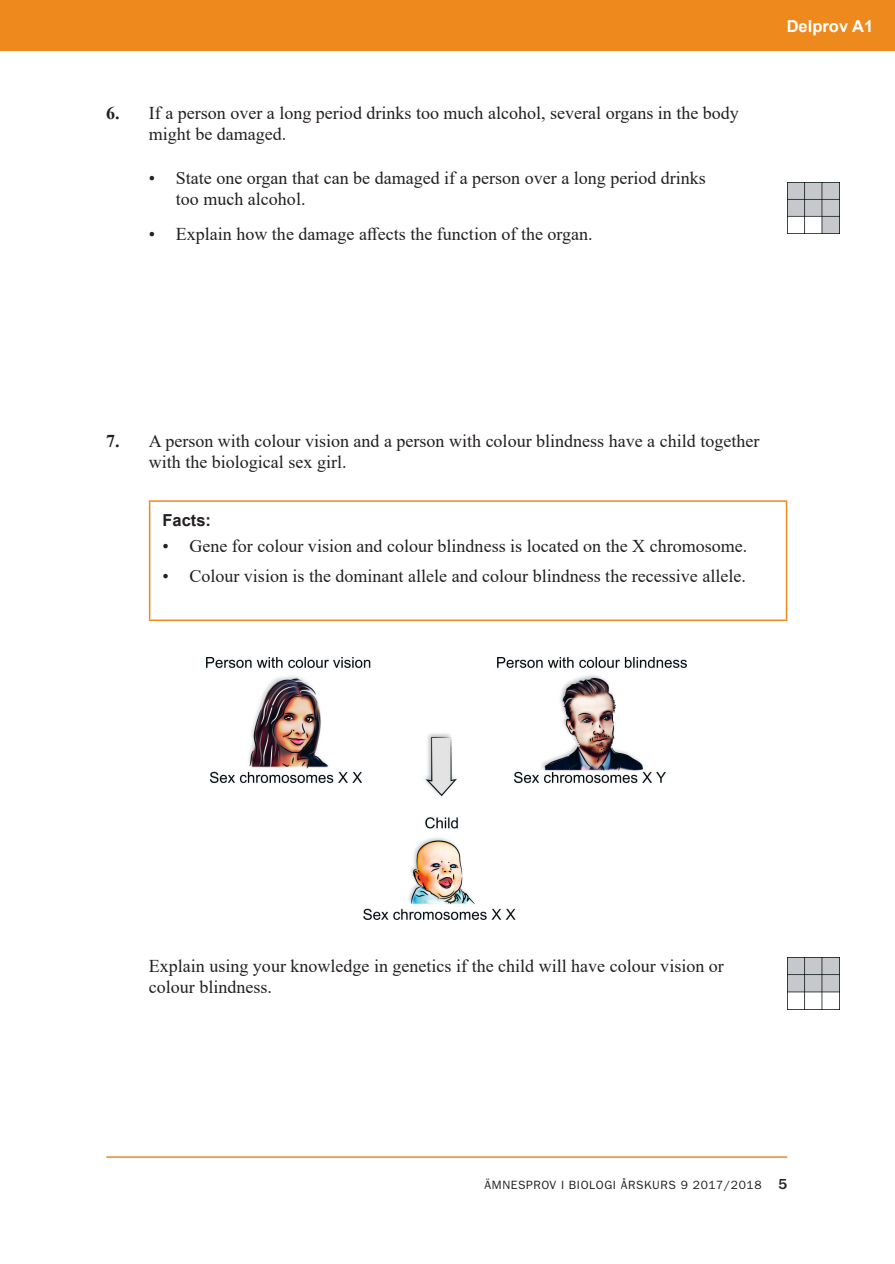
<style>
.page{position:relative;width:895px;height:1264px;background:#fff}
.page>*{position:absolute;margin:0;border:0;box-sizing:border-box;transform-origin:0 0}
.t1{font:18px/21.6px "Times New Roman";color:#231f20}
.t2{font:700 16.5px "Arial";color:#fff}
.t3{font:700 16.5px "Arial";color:#231f20}
.t4{font:12px "ITC Franklin Gothic Std";letter-spacing:.05em;color:#231f20}
.s1{font-weight:700}
.s2{font-weight:500;font-size:15px}
</style>
<div class="page">
<div style="left:0;top:0;width:894px;height:51px;background:#ed891d"></div>
<hr style="left:106px;top:1156px;width:681px;height:1px;background:#ed891d">
<hr style="left:149px;top:500px;width:638px;height:2px;background:#ed891d">
<hr style="left:149px;top:502px;width:1px;height:117px;background:#ed891d">
<hr style="left:785px;top:502px;width:2px;height:117px;background:#ed891d">
<hr style="left:149px;top:619px;width:638px;height:2px;background:#ed891d">
<img style="left:207px;top:657px;width:479px;height:262px">
<img style="left:787px;top:182px;width:51px;height:52px">
<img style="left:787px;top:957px;width:51px;height:51px">
<p class="t1" style="left:149px;top:101px;width:591px;text-indent:-43px"><span class="s1">6.</span> If a person over a long period drinks too much alcohol, several organs in the body might be damaged.</p>
<p class="t1" style="left:176px;top:166px;width:531px;text-indent:-27px">• State one organ that can be damaged if a person over a long period drinks too much alcohol.</p>
<p class="t1" style="left:149px;top:222px;width:445px">• Explain how the damage affects the function of the organ.</p>
<p class="t2" style="left:786px;top:14px;width:88px">Delprov A1</p>
<p class="t1" style="left:149px;top:429px;width:611px;text-indent:-43px"><span class="s1">7.</span> A person with colour vision and a person with colour blindness have a child together with the biological sex girl.</p>
<p class="t3" style="left:162px;top:509px;width:50px">Facts:</p>
<p class="t1" style="left:162px;top:534px;width:586px">• Gene for colour vision and colour blindness is located on the X chromosome.</p>
<p class="t1" style="left:162px;top:565px;width:584px">• Colour vision is the dominant allele and colour blindness the recessive allele.</p>
<p class="t1" style="left:149px;top:954px;width:576px">Explain using your knowledge in genetics if the child will have colour vision or colour blindness.</p>
<p class="t4" style="left:484px;top:1178px;width:304px">ÄMNESPROV I BIOLOGI ÅRSKURS 9 2017/2018 <span class="s2">5</span></p>
</div>
